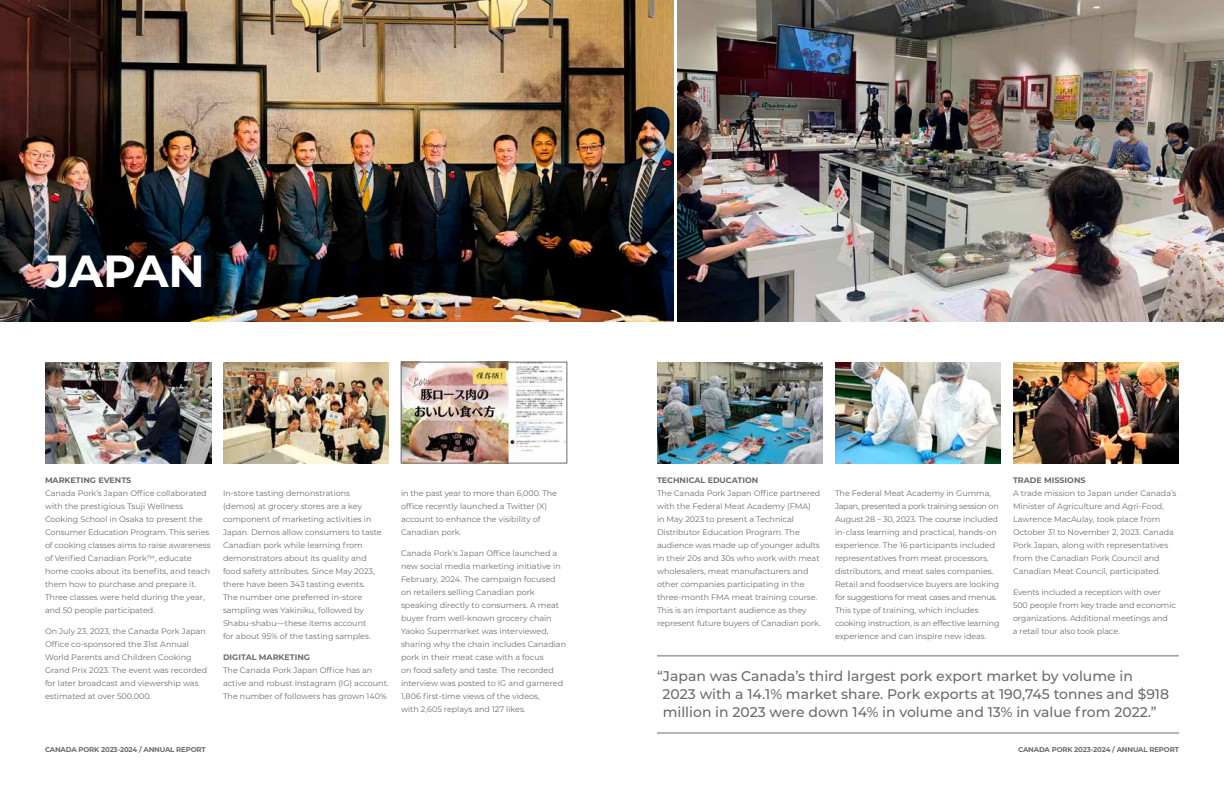
<style>
.page{position:relative;width:1224px;height:792px;background:#fff}
.page>*{position:absolute;margin:0;border:0;box-sizing:border-box;transform-origin:0 0}
.t1{font:700 45px "Montserrat";letter-spacing:-.01em;color:#fff}
.t2{font:500 14px/18px "Montserrat";color:#696c70}
.t3{font:8px/13px "Montserrat";color:#696c70}
.t4{font:700 8px "Montserrat";color:#696c70}
.t5{font:700 7px "Montserrat";letter-spacing:-.02em;color:#696c70}
</style>
<div class="page">
<img style="left:835px;top:362px;width:166px;height:101px">
<img style="left:1013px;top:362px;width:166px;height:101px">
<img style="left:678px;top:0;width:546px;height:322px">
<img style="left:0;top:0;width:674px;height:322px">
<img style="left:403px;top:364px;width:162px;height:97px">
<div style="left:401px;top:362px;width:166px;height:101px;border:1px solid #696c70"></div>
<img style="left:223px;top:362px;width:166px;height:101px">
<img style="left:45px;top:362px;width:166px;height:101px">
<img style="left:657px;top:362px;width:166px;height:101px">
<hr style="left:657px;top:656px;width:522px;height:1px;background:#696c70">
<hr style="left:657px;top:733px;width:522px;height:1px;background:#696c70">
<h1 class="t1" style="left:45px;top:238px;width:161px">JAPAN</h1>
<p class="t4" style="left:45px;top:475px;width:88px">MARKETING EVENTS</p>
<p class="t3" style="left:45px;top:487px;width:167px">Canada Pork’s Japan Office collaborated with the prestigious Tsuji Wellness Cooking School in Osaka to present the Consumer Education Program. This series of cooking classes aims to raise awareness of Verified Canadian Pork™, educate home cooks about its benefits, and teach them how to purchase and prepare it.<br>Three classes were held during the year, and 50 people participated.</p>
<p class="t3" style="left:45px;top:625px;width:164px">On July 23, 2023, the Canada Pork Japan Office co-sponsored the 31st Annual World Parents and Children Cooking Grand Prix 2023. The event was recorded for later broadcast and viewership was estimated at over 500,000.</p>
<p class="t3" style="left:223px;top:487px;width:160px">In-store tasting demonstrations (demos) at grocery stores are a key component of marketing activities in Japan. Demos allow consumers to taste Canadian pork while learning from demonstrators about its quality and food safety attributes. Since May 2023, there have been 343 tasting events.<br>The number one preferred in-store sampling was Yakiniku, followed by Shabu-shabu—these items account<br>for about 95% of the tasting samples.</p>
<p class="t4" style="left:223px;top:652px;width:89px">DIGITAL MARKETING</p>
<p class="t3" style="left:223px;top:664px;width:167px">The Canada Pork Japan Office has an active and robust Instagram (IG) account.<br>The number of followers has grown 140%</p>
<p class="t3" style="left:401px;top:487px;width:158px">in the past year to more than 6,000. The office recently launched a Twitter (X) account to enhance the visibility of<br>Canadian pork.</p>
<p class="t3" style="left:401px;top:547px;width:167px">Canada Pork’s Japan Office launched a new social media marketing initiative in February, 2024. The campaign focused on retailers selling Canadian pork speaking directly to consumers. A meat buyer from well-known grocery chain Yaoko Supermarket was interviewed, sharing why the chain includes Canadian pork in their meat case with a focus<br>on food safety and taste. The recorded interview was posted to IG and garnered 1,806 first-time views of the videos,<br>with 2,605 replays and 127 likes.</p>
<p class="t4" style="left:657px;top:475px;width:103px">TECHNICAL EDUCATION</p>
<p class="t3" style="left:657px;top:487px;width:165px">The Canada Pork Japan Office partnered with the Federal Meat Academy (FMA)<br>in May 2023 to present a Technical Distributor Education Program. The audience was made up of younger adults in their 20s and 30s who work with meat wholesalers, meat manufacturers and other companies participating in the three-month FMA meat training course.<br>This is an important audience as they represent future buyers of Canadian pork.</p>
<p class="t3" style="left:835px;top:487px;width:166px">The Federal Meat Academy in Gumma, Japan, presented a pork training session on August 28 – 30, 2023. The course included in-class learning and practical, hands-on experience. The 16 participants included representatives from meat processors, distributors, and meat sales companies.<br>Retail and foodservice buyers are looking for suggestions for meat cases and menus.<br>This type of training, which includes cooking instruction, is an effective learning experience and can inspire new ideas.</p>
<p class="t4" style="left:1013px;top:475px;width:74px">TRADE MISSIONS</p>
<p class="t3" style="left:1013px;top:487px;width:165px">A trade mission to Japan under Canada’s Minister of Agriculture and Agri-Food, Lawrence MacAulay, took place from October 31 to November 2, 2023. Canada Pork Japan, along with representatives from the Canadian Pork Council and Canadian Meat Council, participated.</p>
<p class="t3" style="left:1013px;top:586px;width:164px">Events included a reception with over 500 people from key trade and economic organizations. Additional meetings and<br>a retail tour also took place.</p>
<h2 class="t2" style="left:663px;top:667px;width:508px;text-indent:-5px">“Japan was Canada’s third largest pork export market by volume in<br>2023 with a 14.1% market share. Pork exports at 190,745 tonnes and $918 million in 2023 were down 14% in volume and 13% in value from 2022.”</h2>
<p class="t5" style="left:45px;top:744px;width:162px">CANADA PORK 2023-2024 / ANNUAL REPORT</p>
<p class="t5" style="left:1018px;top:744px;width:162px">CANADA PORK 2023-2024 / ANNUAL REPORT</p>
</div>
